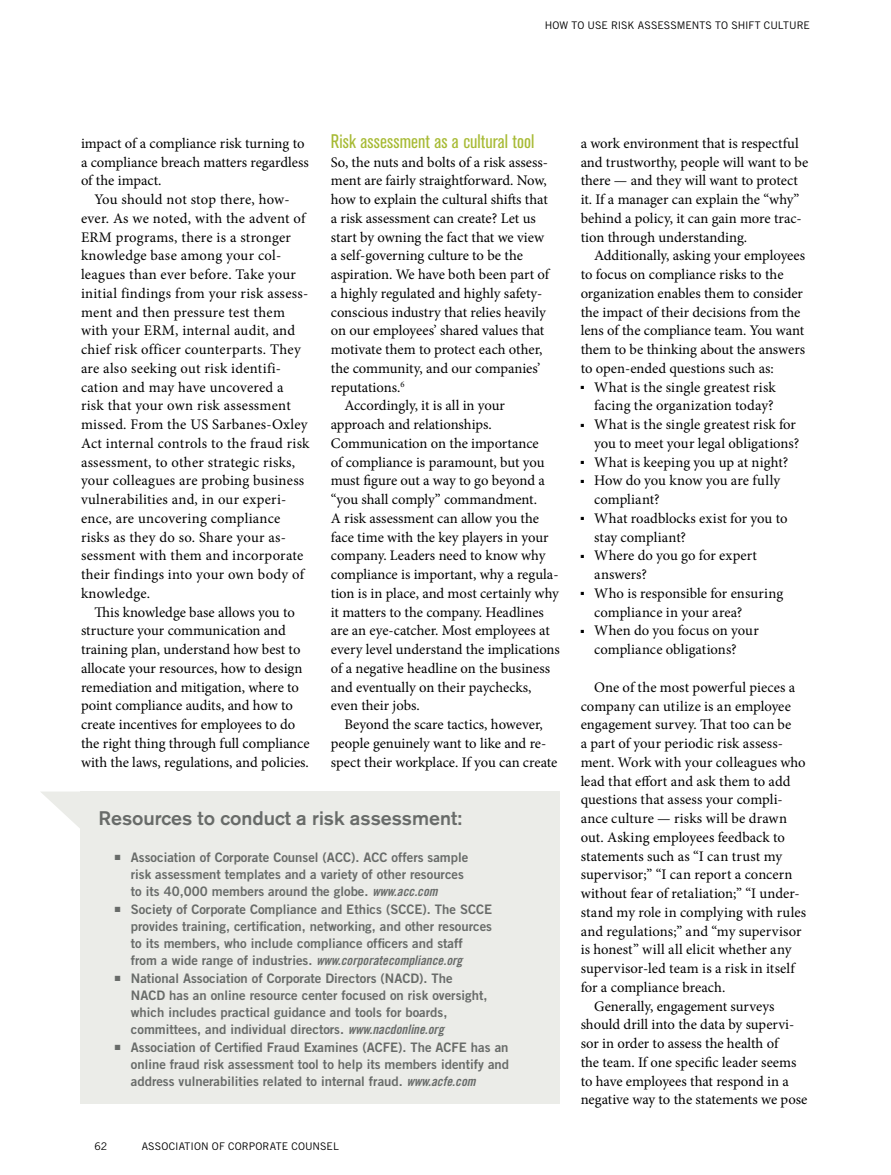
<style>
.page{position:relative;width:891px;height:1175px;background:#fff}
.page>*{position:absolute;margin:0;border:0;box-sizing:border-box;transform-origin:0 0}
.t1{font:500 19.5px "Akzidenz Grotesk BE";color:#686b69}
.t2{font:condensed 19.5px "Akzidenz Grotesk BE";color:#a7ba34}
.t3{font:14.7px/18.8px "Minion Pro";color:#000}
.t4{font:14.7px "Minion Pro";letter-spacing:.02em;color:#000}
.t5{font:13.2px/17.2px "Trade Gothic Bold Two";color:#686b69}
.t6{font:10.5px "Trade Gothic";letter-spacing:.005em;color:#000}
.s1{font-family:"Trade Gothic Bold Cond Twenty Obl"}
</style>
<div class="page">
<div style="left:80px;top:791px;width:480px;height:313px;background:#ebece8"></div>
<svg style="left:41px;top:791px;width:39px;height:37px"></svg>
<p class="t6" style="left:545px;top:19px;width:80px">HOW TO USE RISK</p>
<p class="t6" style="left:638px;top:19px;width:15px">ASSESSMENTS</p>
<p class="t6" style="left:715px;top:19px;width:36px">TO SHIFT</p>
<p class="t6" style="left:764px;top:19px;width:14px">CULTURE</p>
<p class="t3" style="left:81px;top:134px;width:229px">impact of a compliance risk turning to a compliance breach matters regardless of the impact.</p>
<p class="t3" style="left:81px;top:190px;width:230px;text-indent:13px">You should not stop there, how&shy;ever. As we noted, with the advent of ERM programs, there is a stronger knowledge base among your col&shy;leagues than ever before. Take your initial findings from your risk assess&shy;ment and then pressure test them with your ERM, internal audit, and chief risk officer counterparts. They are also seeking out risk identifi&shy;cation and may have uncovered a risk that your own risk assessment missed. From the US Sarbanes-Oxley Act internal controls to the fraud risk assessment, to other strategic risks, your colleagues are probing business vulnerabilities and, in our experi&shy;ence, are uncovering compliance risks as they do so. Share your as&shy;sessment with them and incorporate their findings into your own body of knowledge.</p>
<p class="t3" style="left:81px;top:602px;width:230px;text-indent:13px">This knowledge base allows you to structure your communication and training plan, understand how best to allocate your resources, how to design remediation and mitigation, where to point compliance audits, and how to create incentives for employees to do the right thing through full compliance with the laws, regulations, and policies.</p>
<h1 class="t2" style="left:331px;top:130px;width:205px">Risk assessment as a cultural tool</h1>
<p class="t3" style="left:331px;top:152px;width:219px">So, the nuts and bolts of a risk assess-</p>
<p class="t3" style="left:331px;top:171px;width:217px">ment are fairly straightforward. Now,</p>
<p class="t3" style="left:331px;top:190px;width:219px">how to explain the cultural shifts that</p>
<p class="t3" style="left:331px;top:209px;width:206px">a risk assessment can create? Let us</p>
<p class="t3" style="left:331px;top:227px;width:215px">start by owning the fact that we view</p>
<p class="t3" style="left:331px;top:246px;width:194px">a self-governing culture to be the</p>
<p class="t3" style="left:331px;top:265px;width:220px">aspiration. We have both been part of</p>
<p class="t3" style="left:331px;top:284px;width:213px">a highly regulated and highly safety-</p>
<p class="t3" style="left:331px;top:302px;width:216px">conscious industry that relies heavily</p>
<p class="t3" style="left:331px;top:321px;width:215px">on our employees’ shared values that</p>
<p class="t3" style="left:331px;top:340px;width:213px">motivate them to protect each other,</p>
<p class="t3" style="left:331px;top:359px;width:211px">the community, and our companies’</p>
<p class="t3" style="left:331px;top:377px;width:75px">reputations.<sup>6</sup></p>
<p class="t3" style="left:344px;top:396px;width:162px">Accordingly, it is all in your</p>
<p class="t3" style="left:331px;top:415px;width:162px">approach and relationships.</p>
<p class="t3" style="left:331px;top:434px;width:209px">Communication on the importance</p>
<p class="t3" style="left:331px;top:452px;width:215px">of compliance is paramount, but you</p>
<p class="t3" style="left:331px;top:471px;width:216px">must figure out a way to go beyond a</p>
<p class="t3" style="left:331px;top:490px;width:208px">“you shall comply” commandment.</p>
<p class="t3" style="left:331px;top:509px;width:210px">A risk assessment can allow you the</p>
<p class="t3" style="left:331px;top:527px;width:219px">face time with the key players in your</p>
<p class="t3" style="left:331px;top:546px;width:216px">company. Leaders need to know why</p>
<p class="t3" style="left:331px;top:565px;width:229px">compliance is important, why a regula-</p>
<p class="t3" style="left:331px;top:584px;width:230px">tion is in place, and most certainly why</p>
<p class="t3" style="left:331px;top:602px;width:215px">it matters to the company. Headlines</p>
<p class="t3" style="left:331px;top:621px;width:220px">are an eye-catcher. Most employees at</p>
<p class="t3" style="left:331px;top:640px;width:231px">every level understand the implications</p>
<p class="t3" style="left:331px;top:659px;width:221px">of a negative headline on the business</p>
<p class="t3" style="left:331px;top:677px;width:202px">and eventually on their paychecks,</p>
<p class="t3" style="left:331px;top:696px;width:91px">even their jobs.</p>
<p class="t3" style="left:344px;top:715px;width:200px">Beyond the scare tactics, however,</p>
<p class="t3" style="left:331px;top:734px;width:217px">people genuinely want to like and re-</p>
<p class="t3" style="left:331px;top:752px;width:228px">spect their workplace. If you can create</p>
<h1 class="t1" style="left:98px;top:806px;width:365px">Resources to conduct a risk assessment:</h1>
<p class="t5" style="left:131px;top:848px;width:339px;text-indent:-16px">■ Association of Corporate Counsel (ACC). ACC offers sample risk assessment templates and a variety of other resources to its 40,000 members around the globe. <span class="s1">www.acc.com</span></p>
<p class="t5" style="left:131px;top:900px;width:363px;text-indent:-16px">■ Society of Corporate Compliance and Ethics (SCCE). The SCCE provides training, certification, networking, and other resources to its members, who include compliance officers and staff from a wide range of industries. <span class="s1">www.corporatecompliance.org</span></p>
<p class="t5" style="left:131px;top:969px;width:358px;text-indent:-16px">■ National Association of Corporate Directors (NACD). The<br>NACD has an online resource center focused on risk oversight, which includes practical guidance and tools for boards, committees, and individual directors. <span class="s1">www.nacdonline.org</span></p>
<p class="t5" style="left:131px;top:1038px;width:380px;text-align:justify;text-indent:-16px">■ Association of Certified Fraud Examines (ACFE). The ACFE has an online fraud risk assessment tool to help its members identify and address vulnerabilities related to internal fraud. <span class="s1">www.acfe.com</span></p>
<p class="t6" style="left:94px;top:1140px;width:14px">62</p>
<p class="t6" style="left:142px;top:1140px;width:199px">ASSOCIATION OF CORPORATE COUNSEL</p>
<p class="t3" style="left:581px;top:134px;width:229px">a work environment that is respectful and trustworthy, people will want to be there — and they will want to protect it. If a manager can explain the “why” behind a policy, it can gain more trac&shy;tion through understanding.</p>
<p class="t3" style="left:581px;top:246px;width:226px;text-indent:13px">Additionally, asking your employees to focus on compliance risks to the organization enables them to consider the impact of their decisions from the lens of the compliance team. You want them to be thinking about the answers to open-ended questions such as:</p>
<p class="t3" style="left:581px;top:377px;width:197px;text-align:right">■ What is the single greatest risk facing the organization today?</p>
<p class="t3" style="left:581px;top:415px;width:220px;text-align:right">■ What is the single greatest risk for you to meet your legal obligations?</p>
<p class="t3" style="left:581px;top:452px;width:209px">■ What is keeping you up at night?</p>
<p class="t3" style="left:594px;top:471px;width:187px;text-indent:-13px">■ How do you know you are fully compliant?</p>
<p class="t3" style="left:594px;top:509px;width:195px;text-indent:-13px">■ What roadblocks exist for you to stay compliant?</p>
<p class="t3" style="left:594px;top:546px;width:164px;text-indent:-13px">■ Where do you go for expert answers?</p>
<p class="t3" style="left:594px;top:584px;width:191px;text-indent:-13px">■ Who is responsible for ensuring compliance in your area?</p>
<p class="t3" style="left:581px;top:621px;width:180px;text-align:center">■ When do you focus on your compliance obligations?</p>
<p class="t3" style="left:594px;top:677px;width:203px">One of the most powerful pieces a</p>
<p class="t3" style="left:581px;top:696px;width:212px">company can utilize is an employee</p>
<p class="t3" style="left:581px;top:715px;width:212px">engagement survey. That too can be</p>
<p class="t3" style="left:581px;top:734px;width:204px">a part of your periodic risk assess-</p>
<p class="t3" style="left:581px;top:752px;width:227px">ment. Work with your colleagues who</p>
<p class="t3" style="left:581px;top:771px;width:211px">lead that effort and ask them to add</p>
<p class="t3" style="left:581px;top:790px;width:204px">questions that assess your compli-</p>
<p class="t4" style="left:581px;top:808px;width:208px">ance culture — risks will be drawn</p>
<p class="t3" style="left:581px;top:827px;width:206px">out. Asking employees feedback to</p>
<p class="t3" style="left:581px;top:846px;width:203px">statements such as “I can trust my</p>
<p class="t3" style="left:581px;top:865px;width:213px">supervisor;” “I can report a concern</p>
<p class="t3" style="left:581px;top:884px;width:221px">without fear of retaliation;” “I under-</p>
<p class="t3" style="left:581px;top:902px;width:227px">stand my role in complying with rules</p>
<p class="t3" style="left:581px;top:921px;width:222px">and regulations;” and “my supervisor</p>
<p class="t3" style="left:581px;top:940px;width:212px">is honest” will all elicit whether any</p>
<p class="t3" style="left:581px;top:959px;width:216px">supervisor-led team is a risk in itself</p>
<p class="t3" style="left:581px;top:977px;width:146px">for a compliance breach.</p>
<p class="t3" style="left:594px;top:996px;width:182px">Generally, engagement surveys</p>
<p class="t3" style="left:581px;top:1015px;width:215px">should drill into the data by supervi-</p>
<p class="t3" style="left:581px;top:1034px;width:199px">sor in order to assess the health of</p>
<p class="t3" style="left:581px;top:1052px;width:217px">the team. If one specific leader seems</p>
<p class="t3" style="left:581px;top:1071px;width:210px">to have employees that respond in a</p>
<p class="t3" style="left:581px;top:1090px;width:228px">negative way to the statements we pose</p>
</div>
